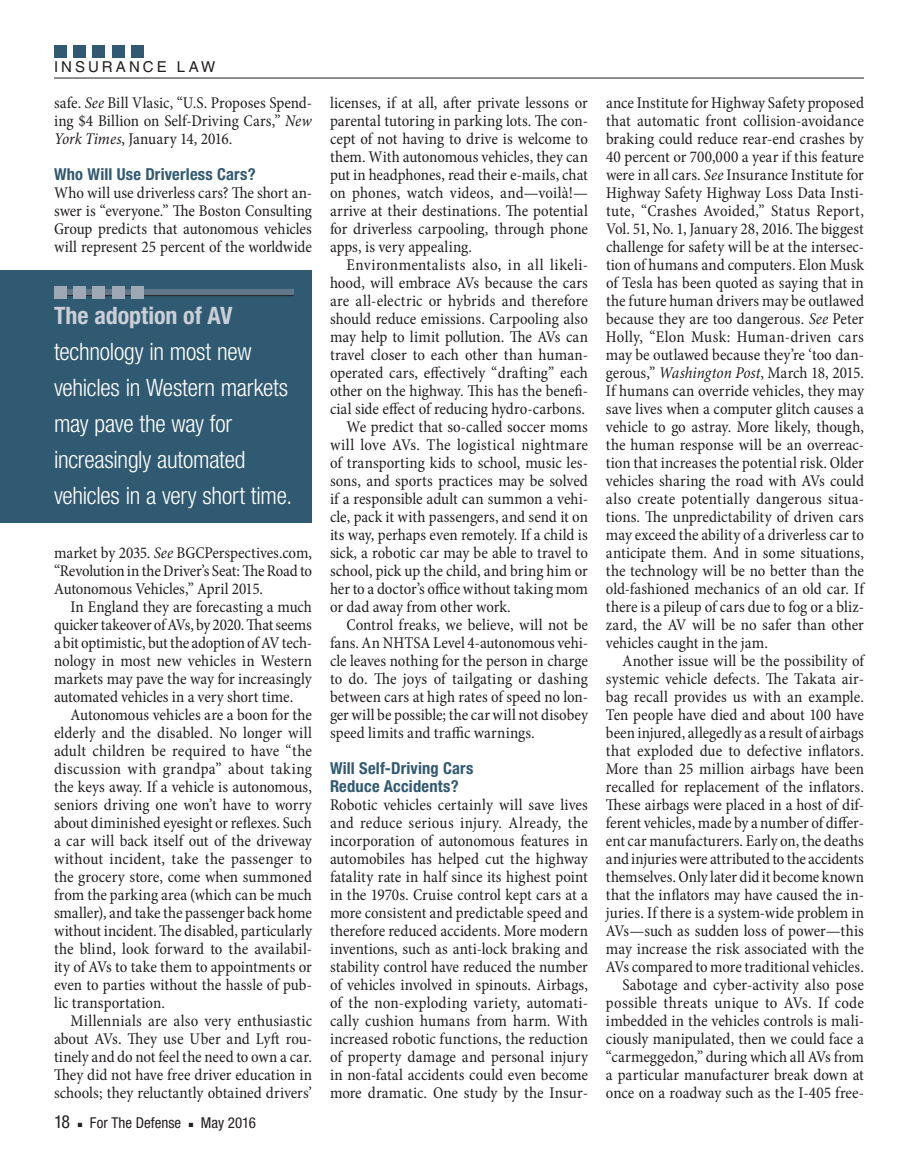
<style>
.page{position:relative;width:918px;height:1175px;background:#fff}
.page>*{position:absolute;margin:0;border:0;box-sizing:border-box;transform-origin:0 0}
.pullout_LH_block{font:300 condensed 24px/36px "Helvetica Neue";letter-spacing:-.01em;color:#fff}
.folio_left{font:condensed 18px "Helvetica Neue";color:#231f20}
.body_para_ind{font:condensed 16.5px/18px "Minion Pro";color:#231f20;text-align:justify}
.body_no_ind{font:condensed 16.5px/18px "Minion Pro";color:#231f20;text-align:justify}
.body_para_ind_tighte{font:condensed 16.5px/18px "Minion Pro";letter-spacing:-.01em;color:#231f20;text-align:justify}
.body_no_ind_tightest{font:condensed 16.5px/18px "Minion Pro";letter-spacing:-.01em;color:#231f20;text-align:justify}
.subhead_1{font:700 condensed 16.5px/18px "Helvetica Neue";letter-spacing:.015em;color:#305a71}
.folio_left-2{font:condensed 15px "Helvetica Neue";color:#231f20}
.t1{font:15px "Helvetica";letter-spacing:.2em;color:#231f20}
.s1{font-style:italic}
.s2{font-weight:700;color:#c9ced7}
</style>
<div class="page">
<hr style="left:54px;top:78px;width:810px;height:1px;background:#231f20">
<div style="left:54px;top:45px;width:12px;height:12px;background:#305a71"></div>
<div style="left:73px;top:45px;width:13px;height:12px;background:#305a71"></div>
<div style="left:93px;top:45px;width:12px;height:12px;background:#305a71"></div>
<div style="left:112px;top:45px;width:13px;height:12px;background:#305a71"></div>
<div style="left:132px;top:45px;width:12px;height:12px;background:#305a71"></div>
<div style="left:0;top:270px;width:312px;height:252px;background:#305a71"></div>
<div style="left:54px;top:290px;width:240px;height:6px;background:#617689"></div>
<hr style="left:54px;top:295px;width:240px;height:1px;background:#231f20">
<div style="left:54px;top:286px;width:12px;height:13px;background:#9fa9b6"></div>
<div style="left:73px;top:286px;width:13px;height:13px;background:#9fa9b6"></div>
<div style="left:93px;top:286px;width:12px;height:13px;background:#9fa9b6"></div>
<div style="left:112px;top:286px;width:13px;height:13px;background:#9fa9b6"></div>
<div style="left:132px;top:286px;width:12px;height:13px;background:#9fa9b6"></div>
<p class="t1" style="left:54px;top:58px;width:163px">INSURANCE LAW</p>
<p class="body_para_ind" style="left:54px;top:94px;width:260px">safe. <span class="s1">See</span> Bill Vlasic, “U.S. Proposes Spend&shy;ing $4 Billion on Self-Driving Cars,” <span class="s1">New York Times</span>, January 14, 2016.</p>
<p class="subhead_1" style="left:54px;top:165px;width:203px">Who Will Use Driverless Cars?</p>
<p class="body_no_ind_tightest" style="left:54px;top:184px;width:260px">Who will use driverless cars? The short an&shy;swer is “everyone.” The Boston Consulting Group predicts that autonomous vehicles will represent 25 percent of the worldwide</p>
<p class="pullout_LH_block" style="left:54px;top:297px;width:240px"><span class="s2">The adoption of AV </span>technology in most new vehicles in Western markets may pave the way for increasingly automated vehicles in a very short time.</p>
<p class="body_no_ind_tightest" style="left:54px;top:544px;width:260px">market by 2035. <span class="s1">See</span> BGCPerspectives.com, “Revolution in the Driver’s Seat: The Road to Autonomous Vehicles,” April 2015.</p>
<p class="body_para_ind_tighte" style="left:54px;top:598px;width:260px;text-indent:16px">In England they are forecasting a much quicker takeover of AVs, by 2020. That seems a bit optimistic, but the adoption of AV tech&shy;nology in most new vehicles in Western markets may pave the way for increasingly automated vehicles in a very short time.</p>
<p class="body_para_ind" style="left:54px;top:706px;width:260px;text-indent:16px">Autonomous vehicles are a boon for the elderly and the disabled. No longer will adult children be required to have “the discussion with grandpa” about taking the keys away. If a vehicle is autonomous, seniors driving one won’t have to worry about diminished eyesight or reflexes. Such a car will back itself out of the driveway without incident, take the passenger to the grocery store, come when summoned from the parking area (which can be much smaller), and take the passenger back home without incident. The disabled, particularly the blind, look forward to the availabil&shy;ity of AVs to take them to appointments or even to parties without the hassle of pub&shy;lic transportation.</p>
<p class="body_para_ind" style="left:54px;top:1012px;width:260px;text-indent:16px">Millennials are also very enthusiastic about AVs. They use Uber and Lyft rou&shy;tinely and do not feel the need to own a car.<br>They did not have free driver education in schools; they reluctantly obtained drivers’</p>
<p class="folio_left" style="left:54px;top:1111px;width:18px">18</p>
<p class="folio_left-2" style="left:78px;top:1114px;width:105px">■ For The Defense</p>
<p class="folio_left-2" style="left:189px;top:1114px;width:69px">■ May 2016</p>
<p class="body_para_ind" style="left:330px;top:94px;width:260px">licenses, if at all, after private lessons or parental tutoring in parking lots. The con&shy;cept of not having to drive is welcome to them. With autonomous vehicles, they can put in headphones, read their e-mails, chat on phones, watch videos, and—voilà!— arrive at their destinations. The potential for driverless carpooling, through phone apps, is very appealing.</p>
<p class="body_para_ind" style="left:330px;top:256px;width:260px;text-indent:16px">Environmentalists also, in all likeli&shy;hood, will embrace AVs because the cars are all-electric or hybrids and therefore should reduce emissions. Carpooling also may help to limit pollution. The AVs can travel closer to each other than human&shy;operated cars, effectively “drafting” each other on the highway. This has the benefi&shy;cial side effect of reducing hydro-carbons.</p>
<p class="body_para_ind" style="left:330px;top:418px;width:260px;text-indent:16px">We predict that so-called soccer moms will love AVs. The logistical nightmare of transporting kids to school, music les&shy;sons, and sports practices may be solved if a responsible adult can summon a vehi&shy;cle, pack it with passengers, and send it on its way, perhaps even remotely. If a child is sick, a robotic car may be able to travel to school, pick up the child, and bring him or her to a doctor’s office without taking mom or dad away from other work.</p>
<p class="body_para_ind" style="left:330px;top:616px;width:260px;text-indent:16px">Control freaks, we believe, will not be fans. An NHTSA Level 4-autonomous vehi&shy;cle leaves nothing for the person in charge to do. The joys of tailgating or dashing between cars at high rates of speed no lon&shy;ger will be possible; the car will not disobey speed limits and traffic warnings.</p>
<p class="subhead_1" style="left:330px;top:759px;width:145px">Will Self-Driving Cars<br>Reduce Accidents?</p>
<p class="body_no_ind" style="left:330px;top:796px;width:260px">Robotic vehicles certainly will save lives and reduce serious injury. Already, the incorporation of autonomous features in automobiles has helped cut the highway fatality rate in half since its highest point in the 1970s. Cruise control kept cars at a more consistent and predictable speed and therefore reduced accidents. More modern inventions, such as anti-lock braking and stability control have reduced the number of vehicles involved in spinouts. Airbags, of the non-exploding variety, automati&shy;cally cushion humans from harm. With increased robotic functions, the reduction of property damage and personal injury in non-fatal accidents could even become more dramatic. One study by the Insur-</p>
<p class="body_no_ind" style="left:606px;top:94px;width:260px">ance Institute for Highway Safety proposed that automatic front collision-avoidance braking could reduce rear-end crashes by 40 percent or 700,000 a year if this feature were in all cars. <span class="s1">See</span> Insurance Institute for Highway Safety Highway Loss Data Insti&shy;tute, “Crashes Avoided,” Status Report, Vol. 51, No. 1, January 28, 2016. The biggest challenge for safety will be at the intersec&shy;tion of humans and computers. Elon Musk of Tesla has been quoted as saying that in the future human drivers may be outlawed because they are too dangerous. <span class="s1">See</span> Peter Holly, “Elon Musk: Human-driven cars may be outlawed because they’re ‘too dan&shy;gerous,” <span class="s1">Washington Post</span>, March 18, 2015.<br>If humans can override vehicles, they may save lives when a computer glitch causes a vehicle to go astray. More likely, though, the human response will be an overreac&shy;tion that increases the potential risk. Older vehicles sharing the road with AVs could also create potentially dangerous situa&shy;tions. The unpredictability of driven cars may exceed the ability of a driverless car to anticipate them. And in some situations, the technology will be no better than the old-fashioned mechanics of an old car. If there is a pileup of cars due to fog or a bliz&shy;zard, the AV will be no safer than other vehicles caught in the jam.</p>
<p class="body_para_ind_tighte" style="left:606px;top:652px;width:260px;text-indent:16px">Another issue will be the possibility of systemic vehicle defects. The Takata air&shy;bag recall provides us with an example.<br>Ten people have died and about 100 have been injured, allegedly as a result of airbags that exploded due to defective inflators.<br>More than 25 million airbags have been recalled for replacement of the inflators.<br>These airbags were placed in a host of dif&shy;ferent vehicles, made by a number of differ&shy;ent car manufacturers. Early on, the deaths and injuries were attributed to the accidents themselves. Only later did it become known that the inflators may have caused the in&shy;juries. If there is a system-wide problem in AVs—such as sudden loss of power—this may increase the risk associated with the AVs compared to more traditional vehicles.</p>
<p class="body_para_ind" style="left:606px;top:976px;width:260px;text-indent:16px">Sabotage and cyber-activity also pose possible threats unique to AVs. If code imbedded in the vehicles controls is mali&shy;ciously manipulated, then we could face a “carmeggedon,” during which all AVs from a particular manufacturer break down at once on a roadway such as the I-405 free-</p>
</div>
